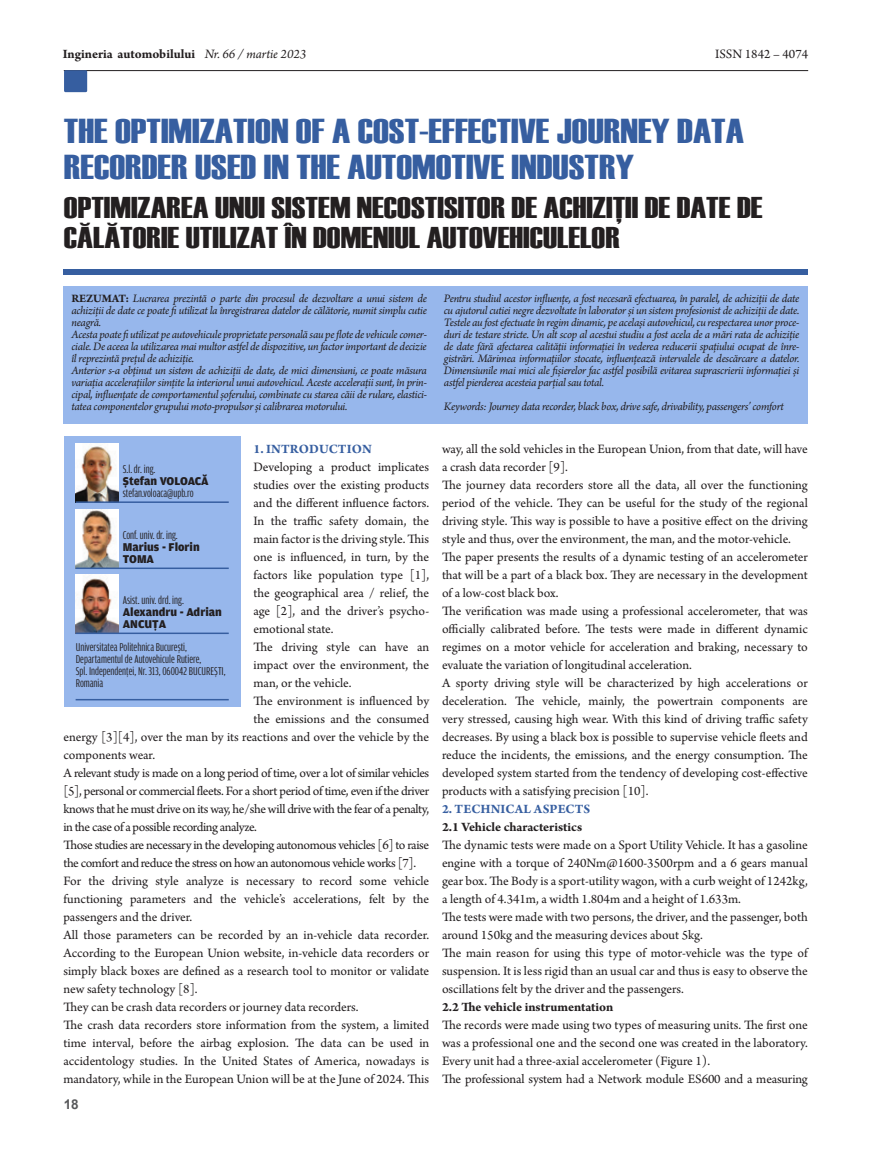
<style>
.page{position:relative;width:872px;height:1149px;background:#fff}
.page>*{position:absolute;margin:0;border:0;box-sizing:border-box;transform-origin:0 0}
.Titlu{font:34.5px/36px "Haettenschweiler";color:#365ea0;scale:1.2 1}
.titlu_engleza{font:30px/30px "Haettenschweiler";color:#231f20;scale:1.2 1}
.t1{font:13.5px/18px "Arno Pro";letter-spacing:-.005em;color:#231f20;text-align:justify}
.t2{font:13.5px/18px "Arno Pro";letter-spacing:-.03em;color:#231f20}
.t3{font:700 13.5px "Arno Pro";letter-spacing:-.005em;color:#231f20}
.intertitlu{font:700 13.5px "Arno Pro";letter-spacing:.01em;color:#365ea0}
.t4{font:700 13.5px "Arial";color:#57585a}
.rezumat{font:italic 12px/12px "Arno Pro";letter-spacing:-.025em;color:#231f20;text-align:justify}
.t5{font:12px/12px "as Amplitude Comp";color:#231f20}
.t6{font:900 12px/12px "as Amplitude";color:#231f20}
.s1{font-weight:400;font-style:italic}
.s2{font-weight:700;font-style:normal}
</style>
<div class="page">
<hr style="left:64px;top:70px;width:744px;height:1px;background:#231f20">
<div style="left:64px;top:70px;width:23px;height:22px;background:#365ea0;border-radius:2px"></div>
<div style="left:63px;top:269px;width:745px;height:5px;background:#365ea0"></div>
<div style="left:63px;top:285px;width:745px;height:138px;background:#97b7ec"></div>
<div style="left:64px;top:436px;width:177px;height:270px;background:#97b7ec"></div>
<img style="left:76px;top:510px;width:42px;height:57px">
<img style="left:76px;top:443px;width:42px;height:58px">
<img style="left:76px;top:574px;width:42px;height:58px">
<hr style="left:76px;top:567px;width:153px;height:2px;background:#365ea0">
<hr style="left:76px;top:501px;width:153px;height:2px;background:#365ea0">
<hr style="left:76px;top:698px;width:153px;height:2px;background:#365ea0">
<hr style="left:76px;top:632px;width:153px;height:2px;background:#365ea0">
<p class="t3" style="left:63px;top:46px;width:245px">Ingineria automobilului <span class="s1">Nr. 66 / martie 2023</span></p>
<p class="t1" style="left:715px;top:46px;width:95px">ISSN 1842 – 4074</p>
<p class="Titlu" style="left:64px;top:113px;width:568px">THE OPTIMIZATION OF A COST-EFFECTIVE JOURNEY DATA<br>RECORDER USED IN THE AUTOMOTIVE INDUSTRY</p>
<p class="titlu_engleza" style="left:64px;top:192px;width:583px">OPTIMIZAREA UNUI SISTEM NECOSTISITOR DE ACHIZIŢII DE DATE DE<br>CĂLĂTORIE UTILIZAT ÎN DOMENIUL AUTOVEHICULELOR</p>
<p class="rezumat" style="left:71px;top:293px;width:357px"><span class="s2">REZUMAT:</span> Lucrarea prezintă o parte din procesul de dezvoltare a unui sistem de achiziții de date ce poate fi utilizat la înregistrarea datelor de călătorie, numit simplu cutie neagră.</p>
<p class="rezumat" style="left:71px;top:329px;width:357px">Acesta poate fi utilizat pe autovehicule proprietate personală sau pe flote de vehicule comer&shy;ciale. De aceea la utilizarea mai multor astfel de dispozitive, un factor important de decizie îl reprezintă prețul de achiziție.</p>
<p class="rezumat" style="left:71px;top:365px;width:357px">Anterior s-a obținut un sistem de achiziții de date, de mici dimensiuni, ce poate măsura variația accelerațiilor simțite la interiorul unui autovehicul. Aceste accelerații sunt, în prin&shy;cipal, influențate de comportamentul șoferului, combinate cu starea căii de rulare, elastici&shy;tatea componentelor grupului moto-propulsor și calibrarea motorului.</p>
<p class="intertitlu" style="left:253px;top:440px;width:120px">1. INTRODUCTION</p>
<p class="t1" style="left:253px;top:458px;width:177px">Developing a product implicates studies over the existing products and the different influence factors.<br>In the traffic safety domain, the main factor is the driving style. This one is influenced, in turn, by the factors like population type [1], the geographical area / relief, the age [2], and the driver’s psycho&shy;emotional state.</p>
<p class="t1" style="left:253px;top:638px;width:177px">The driving style can have an impact over the environment, the man, or the vehicle.</p>
<p class="t1" style="left:253px;top:692px;width:177px">The environment is influenced by</p>
<p class="t1" style="left:253px;top:710px;width:177px">the emissions and the consumed</p>
<p class="t1" style="left:63px;top:728px;width:367px">energy [3][4], over the man by its reactions and over the vehicle by the</p>
<p class="t1" style="left:63px;top:746px;width:93px">components wear.</p>
<p class="t1" style="left:63px;top:764px;width:367px">A relevant study is made on a long period of time, over a lot of similar vehicles [5], personal or commercial fleets. For a short period of time, even if the driver knows that he must drive on its way, he/she will drive with the fear of a penalty, in the case of a possible recording analyze.</p>
<p class="t2" style="left:63px;top:836px;width:367px">Those studies are necessary in the developing autonomous vehicles [6] to raise the comfort and reduce the stress on how an autonomous vehicle works [7].</p>
<p class="t1" style="left:63px;top:872px;width:367px">For the driving style analyze is necessary to record some vehicle functioning parameters and the vehicle’s accelerations, felt by the passengers and the driver.</p>
<p class="t1" style="left:63px;top:926px;width:367px">All those parameters can be recorded by an in-vehicle data recorder.<br>According to the European Union website, in-vehicle data recorders or simply black boxes are defined as a research tool to monitor or validate new safety technology [8].</p>
<p class="t1" style="left:63px;top:998px;width:297px">They can be crash data recorders or journey data recorders.</p>
<p class="t1" style="left:63px;top:1016px;width:367px">The crash data recorders store information from the system, a limited time interval, before the airbag explosion. The data can be used in accidentology studies. In the United States of America, nowadays is mandatory, while in the European Union will be at the June of 2024. This</p>
<p class="t5" style="left:123px;top:462px;width:34px">S.l. dr. ing.</p>
<p class="t6" style="left:123px;top:474px;width:87px">Ștefan VOLOACĂ</p>
<p class="t5" style="left:123px;top:486px;width:72px">stefan.voloaca@upb.ro</p>
<p class="t5" style="left:123px;top:528px;width:56px">Conf. univ. dr. ing.</p>
<p class="t6" style="left:123px;top:540px;width:78px">Marius - Florin<br>TOMA</p>
<p class="t5" style="left:123px;top:593px;width:63px">Asist. univ. drd. ing.</p>
<p class="t6" style="left:123px;top:605px;width:101px">Alexandru - Adrian<br>ANCUȚA</p>
<p class="t5" style="left:76px;top:641px;width:127px">Universitatea Politehnica București,<br>Departamentul de Autovehicule Rutiere,</p>
<p class="t5" style="left:76px;top:665px;width:151px">Spl. Independenței, Nr. 313, 060042 BUCUREȘTI,<br>Romania</p>
<p class="t4" style="left:64px;top:1094px;width:17px">18</p>
<p class="rezumat" style="left:444px;top:293px;width:357px">Pentru studiul acestor influențe, a fost necesară efectuarea, în paralel, de achiziții de date cu ajutorul cutiei negre dezvoltate în laborator și un sistem profesionist de achiziții de date.<br>Testele au fost efectuate în regim dinamic, pe același autovehicul, cu respectarea unor proce&shy;duri de testare stricte. Un alt scop al acestui studiu a fost acela de a mări rata de achiziție de date fără afectarea calității informației în vederea reducerii spațiului ocupat de înre&shy;gistrări. Mărimea informațiilor stocate, influențează intervalele de descărcare a datelor.<br>Dimensiunile mai mici ale fișierelor fac astfel posibilă evitarea suprascrierii informației și astfel pierderea acesteia parțial sau total.</p>
<p class="rezumat" style="left:444px;top:401px;width:341px">Keywords: Journey data recorder, black box, drive safe, drivability, passengers’ comfort</p>
<p class="t1" style="left:442px;top:440px;width:367px">way, all the sold vehicles in the European Union, from that date, will have a crash data recorder [9].</p>
<p class="t1" style="left:442px;top:476px;width:367px">The journey data recorders store all the data, all over the functioning period of the vehicle. They can be useful for the study of the regional driving style. This way is possible to have a positive effect on the driving style and thus, over the environment, the man, and the motor-vehicle.</p>
<p class="t1" style="left:442px;top:548px;width:367px">The paper presents the results of a dynamic testing of an accelerometer that will be a part of a black box. They are necessary in the development of a low-cost black box.</p>
<p class="t1" style="left:442px;top:602px;width:367px">The verification was made using a professional accelerometer, that was officially calibrated before. The tests were made in different dynamic regimes on a motor vehicle for acceleration and braking, necessary to evaluate the variation of longitudinal acceleration.</p>
<p class="t1" style="left:442px;top:674px;width:367px">A sporty driving style will be characterized by high accelerations or deceleration. The vehicle, mainly, the powertrain components are very stressed, causing high wear. With this kind of driving traffic safety decreases. By using a black box is possible to supervise vehicle fleets and reduce the incidents, the emissions, and the energy consumption. The developed system started from the tendency of developing cost-effective products with a satisfying precision [10].</p>
<p class="intertitlu" style="left:442px;top:800px;width:150px">2. TECHNICAL ASPECTS</p>
<p class="t3" style="left:442px;top:818px;width:142px">2.1 Vehicle characteristics</p>
<p class="t1" style="left:442px;top:836px;width:367px">The dynamic tests were made on a Sport Utility Vehicle. It has a gasoline engine with a torque of 240Nm@1600-3500rpm and a 6 gears manual gear box. The Body is a sport-utility wagon, with a curb weight of 1242kg, a length of 4.341m, a width 1.804m and a height of 1.633m.</p>
<p class="t1" style="left:442px;top:908px;width:367px">The tests were made with two persons, the driver, and the passenger, both around 150kg and the measuring devices about 5kg.</p>
<p class="t1" style="left:442px;top:944px;width:367px">The main reason for using this type of motor-vehicle was the type of suspension. It is less rigid than an usual car and thus is easy to observe the oscillations felt by the driver and the passengers.</p>
<p class="t3" style="left:442px;top:998px;width:173px">2.2 The vehicle instrumentation</p>
<p class="t1" style="left:442px;top:1016px;width:367px">The records were made using two types of measuring units. The first one was a professional one and the second one was created in the laboratory.<br>Every unit had a three-axial accelerometer (Figure 1).</p>
<p class="t1" style="left:442px;top:1070px;width:367px">The professional system had a Network module ES600 and a measuring</p>
</div>
